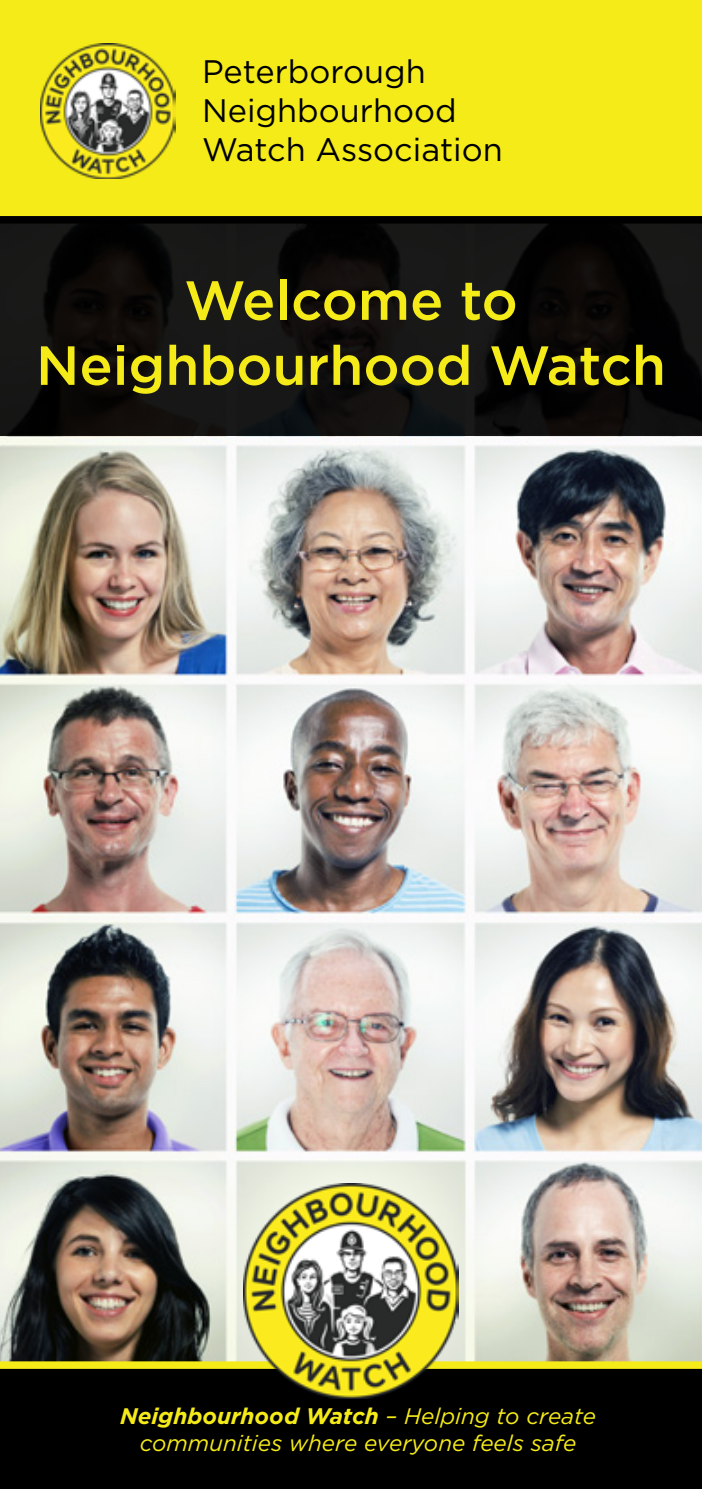
<style>
.page{position:relative;width:702px;height:1489px;background:#fff}
.page>*{position:absolute;margin:0;border:0;box-sizing:border-box;transform-origin:0 0}
.t1{font:500 55px/65px "Gotham";color:#f5eb19;text-align:center}
.t2{font:32.5px/39px "Gotham";color:#000}
.t3{font:italic 22.5px/27px "Gotham";color:#f5eb19;text-align:center}
.s1{font-weight:700}
</style>
<div class="page">
<img style="left:0;top:436px;width:702px;height:925px">
<div style="left:0;top:0;width:702px;height:220px;background:#f5eb19"></div>
<svg style="left:0;top:223px;width:702px;height:213px;background:#0f0e0d"></svg>
<div style="left:0;top:1368px;width:702px;height:120px;background:#000"></div>
<div style="left:0;top:216px;width:702px;height:7px;background:#000"></div>
<div style="left:0;top:1361px;width:702px;height:7px;background:#f5eb19"></div>
<img style="left:244px;top:1183px;width:214px;height:214px">
<img style="left:41px;top:43px;width:134px;height:135px">
<h2 class="t2" style="left:202px;top:51px;width:302px">Peterborough<br>Neighbourhood<br>Watch Association</h2>
<h1 class="t1" style="left:36px;top:266px;width:631px">Welcome to<br>Neighbourhood Watch</h1>
<p class="t3" style="left:120px;top:1402px;width:477px"><span class="s1">Neighbourhood Watch</span> – Helping to create communities where everyone feels safe</p>
</div>
